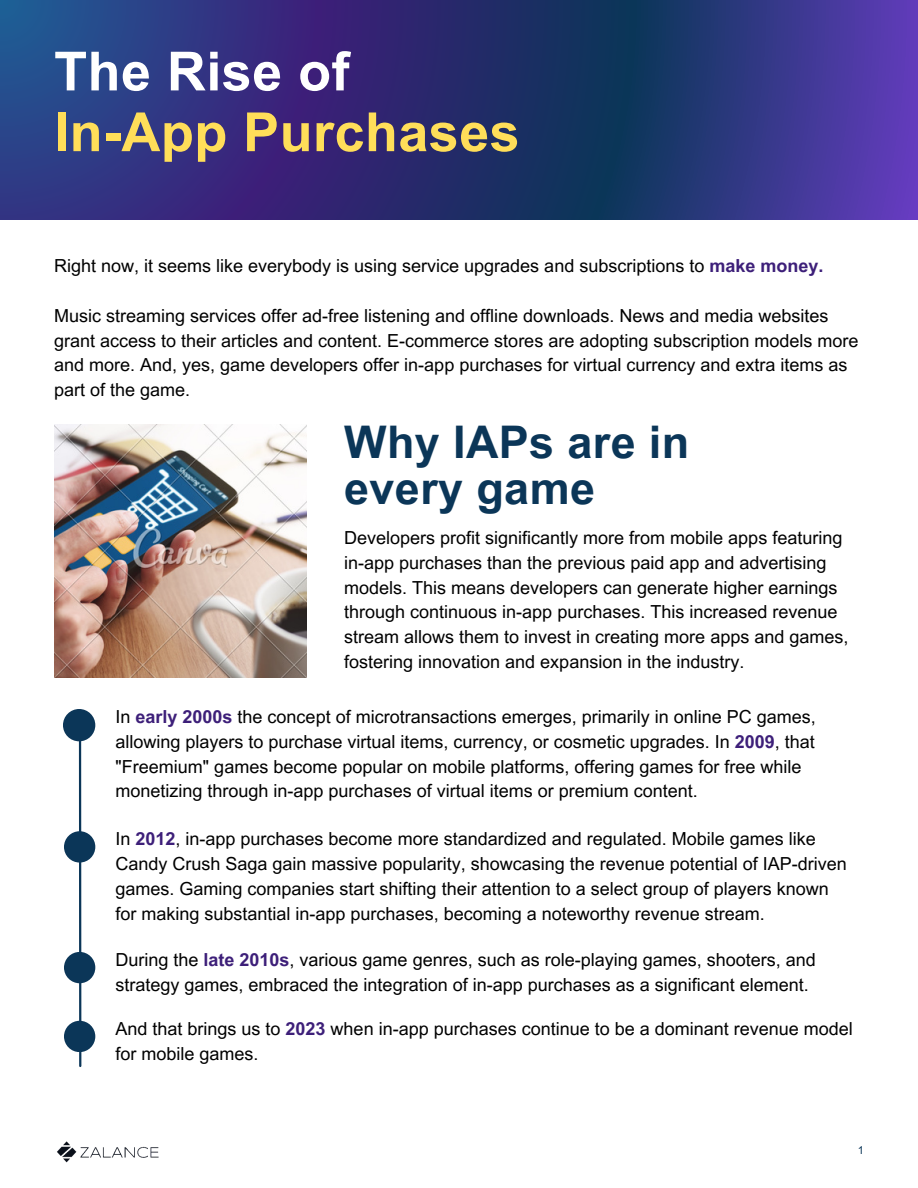
<style>
.page{position:relative;width:918px;height:1188px;background:#fff}
.page>*{position:absolute;margin:0;border:0;box-sizing:border-box;transform-origin:0 0}
.t1{font:700 54px "Arial MT Pro";letter-spacing:.01em;color:#ffde59}
.t2{font:700 54px "Arial MT Pro";letter-spacing:.01em;color:#fff}
.t3{font:700 45px/46.2px "Arial MT Pro";letter-spacing:.01em;color:#0b3658}
.t4{font:18px/24.8px "Arial MT Pro";color:#000}
.t5{font:11.1px "Arial MT Pro";color:#0b3658}
.s1{font-weight:700;color:#3d1f79}
</style>
<div class="page">
<img style="left:54px;top:425px;width:253px;height:252px">
<svg style="left:0;top:0;width:918px;height:219px;background:#2d337c"></svg>
<hr style="left:79px;top:726px;width:2px;height:340px;background:#0b3658">
<div style="left:64px;top:952px;width:31px;height:31px;background:#0b3658;border-radius:50%"></div>
<div style="left:64px;top:1021px;width:31px;height:31px;background:#0b3658;border-radius:50%"></div>
<div style="left:64px;top:831px;width:31px;height:32px;background:#0b3658;border-radius:50%"></div>
<div style="left:63px;top:709px;width:32px;height:32px;background:#0b3658;border-radius:50%"></div>
<img style="left:57px;top:1142px;width:102px;height:20px">
<p class="t2" style="left:54px;top:51px;width:297px">The Rise of</p>
<p class="t1" style="left:54px;top:112px;width:467px">In-App Purchases</p>
<p class="t4" style="left:54px;top:256px;width:771px">Right now, it seems like everybody is using service upgrades and subscriptions to <span class="s1">make money.</span></p>
<p class="t4" style="left:54px;top:305px;width:806px">Music streaming services offer ad-free listening and offline downloads. News and media websites grant access to their articles and content. E-commerce stores are adopting subscription models more and more. And, yes, game developers offer in-app purchases for virtual currency and extra items as part of the game.</p>
<p class="t3" style="left:344px;top:424px;width:347px">Why IAPs are in every game</p>
<p class="t4" style="left:344px;top:528px;width:506px">Developers profit significantly more from mobile apps featuring in-app purchases than the previous paid app and advertising models. This means developers can generate higher earnings through continuous in-app purchases. This increased revenue stream allows them to invest in creating more apps and games, fostering innovation and expansion in the industry.</p>
<p class="t4" style="left:116px;top:707px;width:702px">In <span class="s1">early 2000s</span> the concept of microtransactions emerges, primarily in online PC games, allowing players to purchase virtual items, currency, or cosmetic upgrades. In <span class="s1">2009</span>, that "Freemium" games become popular on mobile platforms, offering games for free while monetizing through in-app purchases of virtual items or premium content.</p>
<p class="t4" style="left:116px;top:829px;width:733px">In <span class="s1">2012</span>, in-app purchases become more standardized and regulated. Mobile games like Candy Crush Saga gain massive popularity, showcasing the revenue potential of IAP-driven games. Gaming companies start shifting their attention to a select group of players known for making substantial in-app purchases, becoming a noteworthy revenue stream.</p>
<p class="t4" style="left:116px;top:950px;width:702px">During the <span class="s1">late 2010s</span>, various game genres, such as role-playing games, shooters, and strategy games, embraced the integration of in-app purchases as a significant element.</p>
<p class="t4" style="left:116px;top:1019px;width:739px">And that brings us to <span class="s1">2023</span> when in-app purchases continue to be a dominant revenue model for mobile games.</p>
<p class="t5" style="left:858px;top:1146px;width:8px">1</p>
</div>
